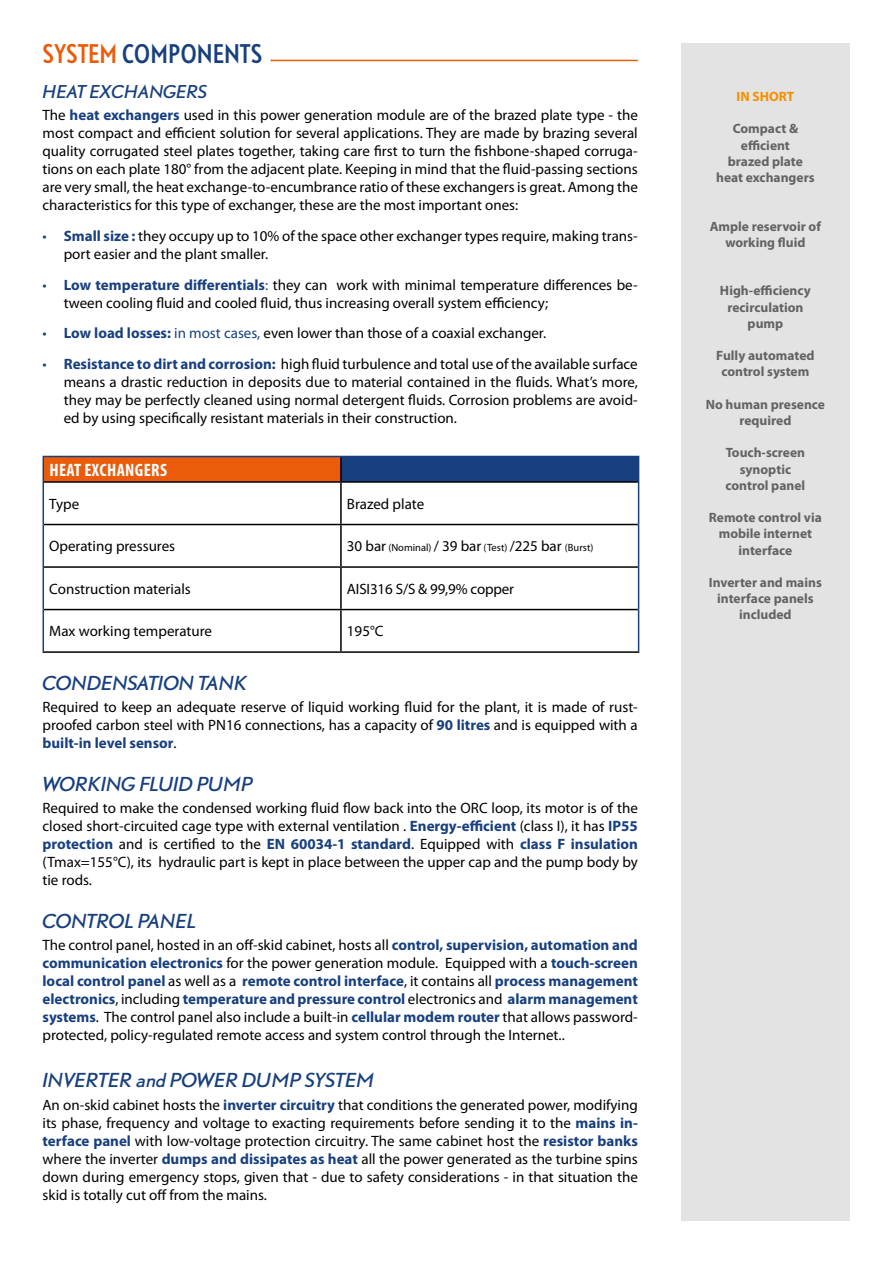
<style>
.page{position:relative;width:893px;height:1263px;background:#fff}
.page>*{position:absolute;margin:0;border:0;box-sizing:border-box;transform-origin:0 0}
.t1{font:condensed 24px "DTL Nobel T";color:#18407e}
.t2{font:italic 18px "DTL Nobel T";letter-spacing:-.015em;color:#18407e}
.t3{font:700 condensed 18px "Myriad Pro";letter-spacing:.02em;color:#fff}
.t4{font:italic 16.5px "DTL Nobel T";color:#18407e}
.t5{font:15px/18px "Myriad Pro";color:#000;text-align:justify}
.t6{font:700 13.5px/16.2px "Myriad Pro";color:#646363;text-align:center}
.t7{font:700 13.5px "Myriad Pro";color:#f39200}
.t8{font:10.5px "Myriad Pro";color:#000}
.s1{color:#ea5b0b}
.s2{font-weight:700;color:#18407e}
.s3{color:#18407e}
.s4{font-size:15px}
</style>
<div class="page">
<div style="left:681px;top:43px;width:169px;height:1177px;background:#e3e3e3"></div>
<div style="left:43px;top:456px;width:298px;height:26px;background:#ea5b0b"></div>
<div style="left:341px;top:456px;width:298px;height:26px;background:#18407e"></div>
<hr style="left:340px;top:457px;width:2px;height:24px;background:#000">
<hr style="left:44px;top:481px;width:297px;height:2px;background:#000">
<hr style="left:341px;top:481px;width:297px;height:2px;background:#000">
<hr style="left:340px;top:483px;width:2px;height:41px;background:#000">
<hr style="left:44px;top:524px;width:297px;height:1px;background:#000">
<hr style="left:341px;top:524px;width:297px;height:1px;background:#000">
<hr style="left:340px;top:525px;width:2px;height:41px;background:#000">
<hr style="left:44px;top:566px;width:297px;height:2px;background:#000">
<hr style="left:341px;top:566px;width:297px;height:2px;background:#000">
<hr style="left:340px;top:568px;width:2px;height:41px;background:#000">
<hr style="left:44px;top:609px;width:297px;height:1px;background:#000">
<hr style="left:341px;top:609px;width:297px;height:1px;background:#000">
<hr style="left:340px;top:610px;width:2px;height:41px;background:#000">
<hr style="left:43px;top:651px;width:298px;height:2px;background:#000">
<hr style="left:341px;top:651px;width:298px;height:2px;background:#000">
<hr style="left:43px;top:456px;width:298px;height:1px;background:#18407e">
<svg style="left:43px;top:457px;width:1px;height:25px"></svg>
<hr style="left:43px;top:482px;width:1px;height:42px;background:#18407e">
<hr style="left:638px;top:482px;width:1px;height:42px;background:#18407e">
<hr style="left:43px;top:524px;width:1px;height:43px;background:#18407e">
<hr style="left:638px;top:524px;width:1px;height:43px;background:#18407e">
<hr style="left:43px;top:567px;width:1px;height:42px;background:#18407e">
<hr style="left:638px;top:567px;width:1px;height:42px;background:#18407e">
<hr style="left:43px;top:609px;width:1px;height:42px;background:#18407e">
<hr style="left:638px;top:609px;width:1px;height:42px;background:#18407e">
<hr style="left:270px;top:60px;width:368px;height:1px;background:#ea5b0b">
<h1 class="t1" style="left:43px;top:37px;width:222px"><span class="s1">SYSTEM</span> COMPONENTS</h1>
<p class="t4" style="left:43px;top:80px;width:166px">HEAT EXCHANGERS</p>
<p class="t5" style="left:43px;top:106px;width:597px">The <span class="s2">heat exchangers</span> used in this power generation module are of the brazed plate type - the most compact and efficient solution for several applications. They are made by brazing several quality corrugated steel plates together, taking care first to turn the fishbone-shaped corruga&shy;tions on each plate 180° from the adjacent plate. Keeping in mind that the fluid-passing sections are very small, the heat exchange-to-encumbrance ratio of these exchangers is great. Among the characteristics for this type of exchanger, these are the most important ones:</p>
<p class="t5" style="left:64px;top:227px;width:576px;text-indent:-21px"><span class="s3">•</span> <span class="s2">Small size :</span> they occupy up to 10% of the space other exchanger types require, making trans&shy;port easier and the plant smaller.</p>
<p class="t5" style="left:64px;top:275px;width:576px;text-indent:-21px"><span class="s3">•</span> <span class="s2">Low temperature differentials</span><span class="s3">:</span> they can work with minimal temperature differences be&shy;tween cooling fluid and cooled fluid, thus increasing overall system efficiency;</p>
<p class="t5" style="left:43px;top:324px;width:505px"><span class="s3">•</span> <span class="s2">Low load losses:</span> <span class="s3">in most cases,</span> even lower than those of a coaxial exchanger.</p>
<p class="t5" style="left:64px;top:355px;width:576px;text-indent:-21px"><span class="s3">•</span> <span class="s2">Resistance to dirt and corrosion:</span> high fluid turbulence and total use of the available surface means a drastic reduction in deposits due to material contained in the fluids. What’s more, they may be perfectly cleaned using normal detergent fluids. Corrosion problems are avoid&shy;ed by using specifically resistant materials in their construction.</p>
<p class="t3" style="left:49px;top:459px;width:119px">HEAT EXCHANGERS</p>
<p class="t5" style="left:49px;top:495px;width:31px">Type</p>
<p class="t5" style="left:347px;top:495px;width:79px">Brazed plate</p>
<p class="t5" style="left:49px;top:537px;width:127px">Operating pressures</p>
<p class="t8" style="left:347px;top:541px;width:248px"><span class="s4">30 bar</span> (Nominal) <span class="s4">/ 39 bar</span> (Test) <span class="s4">/225 bar</span> (Burst)</p>
<p class="t5" style="left:49px;top:580px;width:143px">Construction materials</p>
<p class="t5" style="left:347px;top:580px;width:169px">AISI316 S/S &amp; 99,9% copper</p>
<p class="t5" style="left:49px;top:622px;width:164px">Max working temperature</p>
<p class="t5" style="left:347px;top:622px;width:38px">195°C</p>
<p class="t2" style="left:43px;top:670px;width:206px">CONDENSATION TANK</p>
<p class="t5" style="left:43px;top:698px;width:597px">Required to keep an adequate reserve of liquid working fluid for the plant, it is made of rust&shy;proofed carbon steel with PN16 connections, has a capacity of <span class="s2">90 litres</span> and is equipped with a <span class="s2">built-in level sensor</span>.</p>
<p class="t2" style="left:43px;top:771px;width:212px">WORKING FLUID PUMP</p>
<p class="t5" style="left:43px;top:799px;width:597px">Required to make the condensed working fluid flow back into the ORC loop, its motor is of the closed short-circuited cage type with external ventilation . <span class="s2">Energy-efficient</span> (class I), it has <span class="s2">IP55 protection</span> and is certified to the <span class="s2">EN 60034-1 standard</span>. Equipped with <span class="s2">class F insulation </span>(Tmax=155°C), its hydraulic part is kept in place between the upper cap and the pump body by tie rods.</p>
<p class="t2" style="left:43px;top:909px;width:155px">CONTROL PANEL</p>
<p class="t5" style="left:43px;top:936px;width:597px">The control panel, hosted in an off-skid cabinet, hosts all <span class="s2">control, supervision, automation and communication electronics</span> for the power generation module. Equipped with a <span class="s2">touch-screen local control panel</span> as well as a <span class="s2">remote control interface</span>, it contains all <span class="s2">process management electronics</span>, including <span class="s2">temperature and pressure control</span> electronics and <span class="s2">alarm management systems</span>. The control panel also include a built-in <span class="s2">cellular modem router</span> that allows password&shy;protected, policy-regulated remote access and system control through the Internet..</p>
<p class="t2" style="left:43px;top:1068px;width:333px">INVERTER and POWER DUMP SYSTEM</p>
<p class="t5" style="left:43px;top:1095px;width:597px">An on-skid cabinet hosts the <span class="s2">inverter circuitry</span> that conditions the generated power, modifying its phase, frequency and voltage to exacting requirements before sending it to the <span class="s2">mains in&shy;terface panel</span> with low-voltage protection circuitry. The same cabinet host the <span class="s2">resistor banks </span>where the inverter <span class="s2">dumps and dissipates as heat</span> all the power generated as the turbine spins down during emergency stops, given that - due to safety considerations - in that situation the skid is totally cut off from the mains.</p>
<p class="t7" style="left:737px;top:88px;width:59px">IN SHORT</p>
<p class="t6" style="left:716px;top:120px;width:100px">Compact &amp; efficient<br>brazed plate heat exchangers</p>
<p class="t6" style="left:710px;top:218px;width:113px">Ample reservoir of working fluid</p>
<p class="t6" style="left:720px;top:282px;width:92px">High-efficiency recirculation pump</p>
<p class="t6" style="left:716px;top:347px;width:100px">Fully automated control system</p>
<p class="t6" style="left:706px;top:396px;width:121px">No human presence required</p>
<p class="t6" style="left:725px;top:444px;width:81px">Touch-screen synoptic control panel</p>
<p class="t6" style="left:709px;top:509px;width:115px">Remote control via mobile internet interface</p>
<p class="t6" style="left:709px;top:574px;width:114px">Inverter and mains interface panels included</p>
</div>
